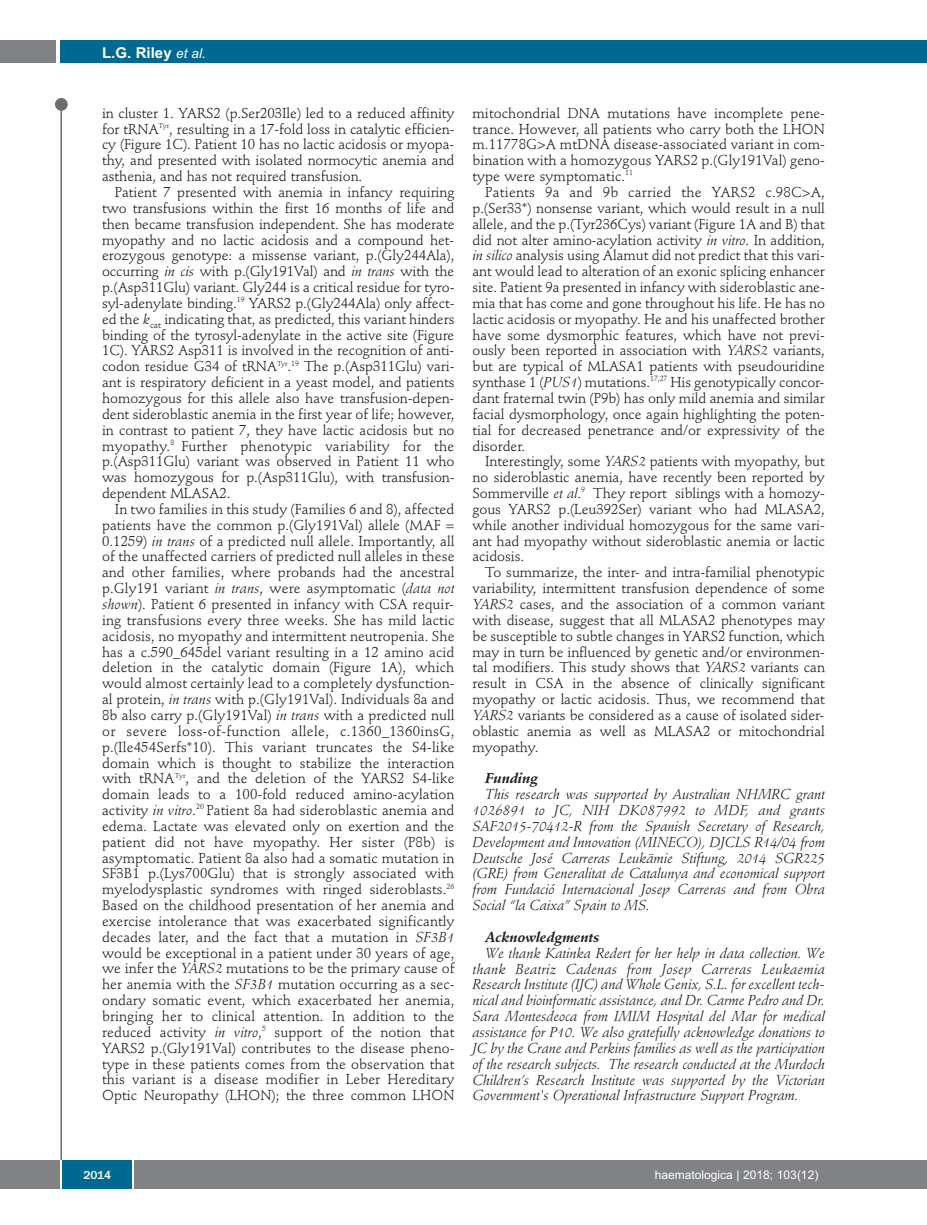
<style>
.page{position:relative;width:927px;height:1225px;background:#fff}
.page>*{position:absolute;margin:0;border:0;box-sizing:border-box;transform-origin:0 0}
.t1{font:700 15px "Arial";color:#fff}
.t2{font:14.25px/15.9px "Stempel Schneidler";letter-spacing:-.005em;color:#231f20;text-align:justify}
.t3{font:italic 14.25px/15.9px "Stempel Schneidler";letter-spacing:-.005em;color:#231f20;text-align:justify}
.t4{font:italic 700 14.25px "Stempel Schneidler";letter-spacing:-.005em;color:#231f20}
.t5{font:12px "Arial";color:#fff}
.t6{font:500 12px "Franklin Gothic";color:#fff}
.s1{font-weight:400;font-style:italic;font-size:13.5px}
.s2{font-style:italic}
</style>
<div class="page">
<div style="left:911px;top:40px;width:16px;height:22px;background:#006991"></div>
<div style="left:910px;top:1160px;width:17px;height:28px;background:#808285"></div>
<div style="left:55px;top:98px;width:13px;height:13px;background:#6c6d70;border-radius:50%"></div>
<hr style="left:60px;top:101px;width:2px;height:1061px;background:#6c6d70">
<div style="left:60px;top:40px;width:852px;height:22px;background:#006991"></div>
<div style="left:0;top:40px;width:56px;height:22px;background:#808285"></div>
<div style="left:0;top:1160px;width:911px;height:28px;background:#808285"></div>
<div style="left:62px;top:1160px;width:71px;height:28px;background:#006991"></div>
<hr style="left:60px;top:1160px;width:2px;height:28px;background:#fff">
<svg style="left:133px;top:1160px;width:1px;height:28px"></svg>
<p class="t1" style="left:102px;top:44px;width:105px">L.G. Riley <span class="s1">et al.</span></p>
<p class="t2" style="left:102px;top:106px;width:354px">in cluster 1. YARS2 (p.Ser203Ile) led to a reduced affinity for tRNA<sup>Tyr</sup>, resulting in a 17-fold loss in catalytic efficien&shy;cy (Figure 1C). Patient 10 has no lactic acidosis or myopa&shy;thy, and presented with isolated normocytic anemia and asthenia, and has not required transfusion.</p>
<p class="t2" style="left:102px;top:185px;width:354px;text-indent:13px">Patient 7 presented with anemia in infancy requiring two transfusions within the first 16 months of life and then became transfusion independent. She has moderate myopathy and no lactic acidosis and a compound het&shy;erozygous genotype: a missense variant, p.(Gly244Ala), occurring <span class="s2">in cis</span> with p.(Gly191Val) and <span class="s2">in trans</span> with the p.(Asp311Glu) variant. Gly244 is a critical residue for tyro&shy;syl-adenylate binding.<sup>19</sup> YARS2 p.(Gly244Ala) only affect&shy;ed the <span class="s2">k</span><sub>cat</sub> indicating that, as predicted, this variant hinders binding of the tyrosyl-adenylate in the active site (Figure 1C). YARS2 Asp311 is involved in the recognition of anti&shy;codon residue G34 of tRNA<sup>Tyr</sup>.<sup>19</sup> The p.(Asp311Glu) vari&shy;ant is respiratory deficient in a yeast model, and patients homozygous for this allele also have transfusion-depen&shy;dent sideroblastic anemia in the first year of life; however, in contrast to patient 7, they have lactic acidosis but no myopathy.<sup>8</sup> Further phenotypic variability for the p.(Asp311Glu) variant was observed in Patient 11 who was homozygous for p.(Asp311Glu), with transfusion&shy;dependent MLASA2.</p>
<p class="t2" style="left:102px;top:502px;width:354px;text-indent:13px">In two families in this study (Families 6 and 8), affected patients have the common p.(Gly191Val) allele (MAF = 0.1259) <span class="s2">in trans</span> of a predicted null allele. Importantly, all of the unaffected carriers of predicted null alleles in these and other families, where probands had the ancestral p.Gly191 variant <span class="s2">in trans</span>, were asymptomatic (<span class="s2">data not shown</span>). Patient 6 presented in infancy with CSA requir&shy;ing transfusions every three weeks. She has mild lactic acidosis, no myopathy and intermittent neutropenia. She has a c.590_645del variant resulting in a 12 amino acid deletion in the catalytic domain (Figure 1A), which would almost certainly lead to a completely dysfunction&shy;al protein, <span class="s2">in trans</span> with p.(Gly191Val). Individuals 8a and 8b also carry p.(Gly191Val) <span class="s2">in trans</span> with a predicted null or severe loss-of-function allele, c.1360_1360insG, p.(Ile454Serfs*10). This variant truncates the S4-like domain which is thought to stabilize the interaction with tRNA<sup>Tyr</sup>, and the deletion of the YARS2 S4-like domain leads to a 100-fold reduced amino-acylation activity <span class="s2">in vitro</span>.<sup>20</sup> Patient 8a had sideroblastic anemia and edema. Lactate was elevated only on exertion and the patient did not have myopathy. Her sister (P8b) is asymptomatic. Patient 8a also had a somatic mutation in SF3B1 p.(Lys700Glu) that is strongly associated with myelodysplastic syndromes with ringed sideroblasts.<sup>26<br></sup>Based on the childhood presentation of her anemia and exercise intolerance that was exacerbated significantly decades later, and the fact that a mutation in <span class="s2">SF3B1 </span>would be exceptional in a patient under 30 years of age, we infer the <span class="s2">YARS2</span> mutations to be the primary cause of her anemia with the <span class="s2">SF3B1</span> mutation occurring as a sec&shy;ondary somatic event, which exacerbated her anemia, bringing her to clinical attention. In addition to the reduced activity <span class="s2">in vitro</span>,<sup>5</sup> support of the notion that YARS2 p.(Gly191Val) contributes to the disease pheno&shy;type in these patients comes from the observation that this variant is a disease modifier in Leber Hereditary Optic Neuropathy (LHON); the three common LHON</p>
<p class="t2" style="left:472px;top:106px;width:354px">mitochondrial DNA mutations have incomplete pene&shy;trance. However, all patients who carry both the LHON m.11778G&gt;A mtDNA disease-associated variant in com&shy;bination with a homozygous YARS2 p.(Gly191Val) geno&shy;type were symptomatic.<sup>11</sup></p>
<p class="t2" style="left:472px;top:185px;width:354px;text-indent:13px">Patients 9a and 9b carried the YARS2 c.98C&gt;A, p.(Ser33*) nonsense variant, which would result in a null allele, and the p.(Tyr236Cys) variant (Figure 1A and B) that did not alter amino-acylation activity <span class="s2">in vitro</span>. In addition, <span class="s2">in silico</span> analysis using Alamut did not predict that this vari&shy;ant would lead to alteration of an exonic splicing enhancer site. Patient 9a presented in infancy with sideroblastic ane&shy;mia that has come and gone throughout his life. He has no lactic acidosis or myopathy. He and his unaffected brother have some dysmorphic features, which have not previ&shy;ously been reported in association with <span class="s2">YARS2</span> variants, but are typical of MLASA1 patients with pseudouridine synthase 1 (<span class="s2">PUS1</span>) mutations.<sup>17,27</sup> His genotypically concor&shy;dant fraternal twin (P9b) has only mild anemia and similar facial dysmorphology, once again highlighting the poten&shy;tial for decreased penetrance and/or expressivity of the disorder.</p>
<p class="t2" style="left:472px;top:455px;width:354px;text-indent:13px">Interestingly, some <span class="s2">YARS2</span> patients with myopathy, but no sideroblastic anemia, have recently been reported by Sommerville <span class="s2">et al</span>.<sup>9</sup> They report siblings with a homozy&shy;gous YARS2 p.(Leu392Ser) variant who had MLASA2, while another individual homozygous for the same vari&shy;ant had myopathy without sideroblastic anemia or lactic acidosis.</p>
<p class="t2" style="left:472px;top:566px;width:354px;text-indent:13px">To summarize, the inter- and intra-familial phenotypic variability, intermittent transfusion dependence of some <span class="s2">YARS2</span> cases, and the association of a common variant with disease, suggest that all MLASA2 phenotypes may be susceptible to subtle changes in YARS2 function, which may in turn be influenced by genetic and/or environmen&shy;tal modifiers. This study shows that <span class="s2">YARS2</span> variants can result in CSA in the absence of clinically significant myopathy or lactic acidosis. Thus, we recommend that <span class="s2">YARS2</span> variants be considered as a cause of isolated sider&shy;oblastic anemia as well as MLASA2 or mitochondrial myopathy.</p>
<p class="t4" style="left:485px;top:772px;width:54px">Funding</p>
<p class="t3" style="left:472px;top:787px;width:354px;text-indent:13px">This research was supported by Australian NHMRC grant 1026891 to JC, NIH DK087992 to MDF, and grants SAF2015-70412-R from the Spanish Secretary of Research, Development and Innovation (MINECO), DJCLS R14/04 from Deutsche José Carreras Leukämie Stiftung, 2014 SGR225 (GRE) from Generalitat de Catalunya and economical support from Fundació Internacional Josep Carreras and from Obra Social “la Caixa” Spain to MS.</p>
<p class="t4" style="left:485px;top:931px;width:116px">Acknowledgments</p>
<p class="t3" style="left:472px;top:946px;width:354px;text-indent:13px">We thank Katinka Redert for her help in data collection. We thank Beatriz Cadenas from Josep Carreras Leukaemia Research Institute (IJC) and Whole Genix, S.L. for excellent tech&shy;nical and bioinformatic assistance, and Dr. Carme Pedro and Dr.<br>Sara Montesdeoca from IMIM Hospital del Mar for medical assistance for P10. We also gratefully acknowledge donations to JC by the Crane and Perkins families as well as the participation of the research subjects. The research conducted at the Murdoch Children’s Research Institute was supported by the Victorian Government's Operational Infrastructure Support Program.</p>
<p class="t6" style="left:83px;top:1167px;width:29px">2014</p>
<p class="t5" style="left:655px;top:1167px;width:165px">haematologica | 2018; 103(12)</p>
</div>
